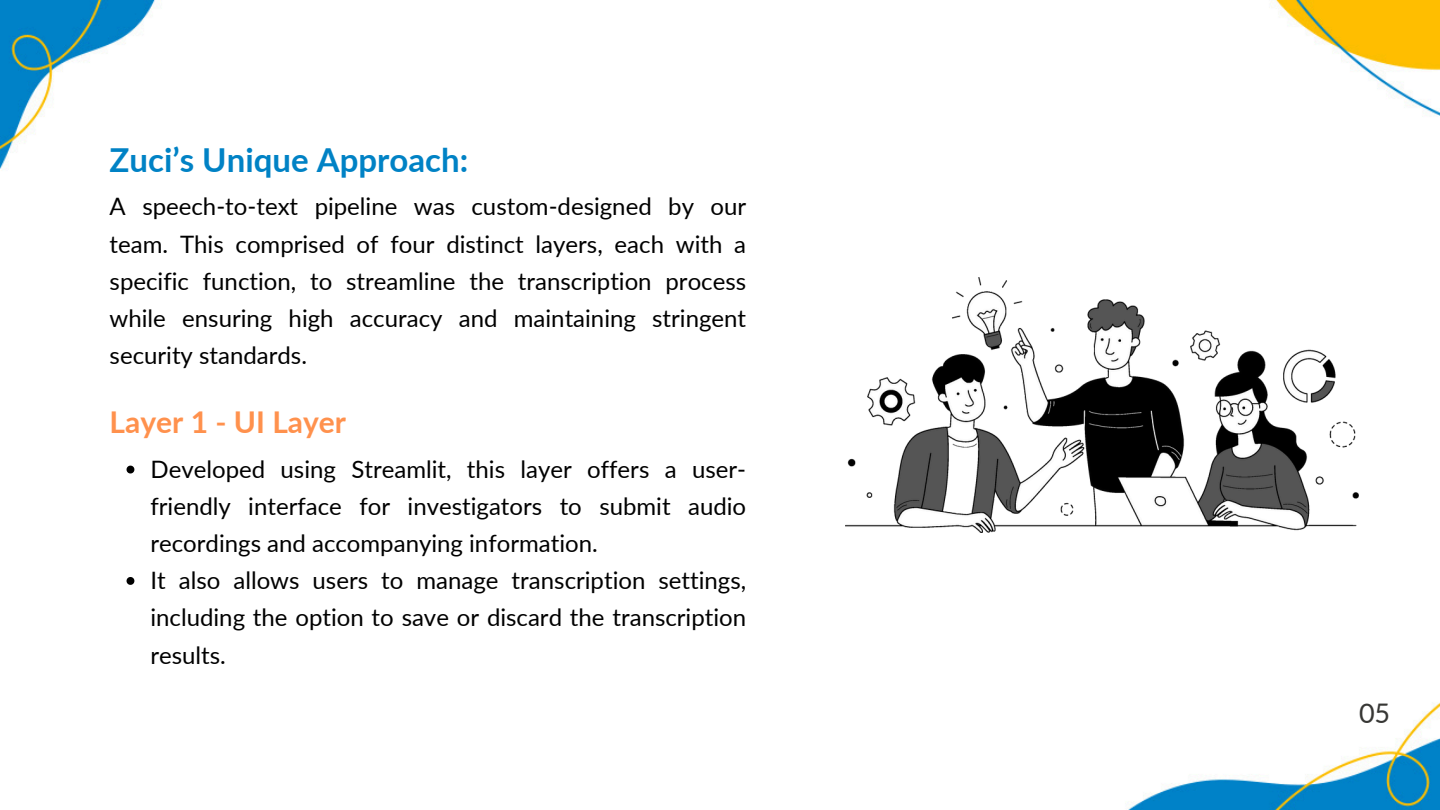
<style>
.page{position:relative;width:1440px;height:810px;background:#fff}
.page>*{position:absolute;margin:0;border:0;box-sizing:border-box;transform-origin:0 0}
.t1{font:700 33px "Lato";color:#0082c5}
.t2{font:700 30px "Lato";color:#ff914d}
.t3{font:27px "Lato";color:#373735}
.t4{font:24px/37.2px "Lato";color:#000;text-align:justify}
</style>
<div class="page">
<img style="left:0;top:0;width:1440px;height:810px">
<img style="left:846px;top:278px;width:513px;height:254px">
<svg style="left:127px;top:466px;width:7px;height:7px"></svg>
<svg style="left:127px;top:577px;width:7px;height:8px"></svg>
<h1 class="t1" style="left:110px;top:139px;width:360px">Zuci’s Unique Approach:</h1>
<p class="t4" style="left:110px;top:188px;width:638px">A speech-to-text pipeline was custom-designed by our team. This comprised of four distinct layers, each with a specific function, to streamline the transcription process while ensuring high accuracy and maintaining stringent security standards.</p>
<p class="t2" style="left:110px;top:404px;width:238px">Layer 1 - UI Layer</p>
<p class="t4" style="left:150px;top:450px;width:597px">Developed using Streamlit, this layer offers a user&shy;friendly interface for investigators to submit audio recordings and accompanying information.</p>
<p class="t4" style="left:150px;top:561px;width:597px">It also allows users to manage transcription settings, including the option to save or discard the transcription results.</p>
<p class="t3" style="left:1359px;top:696px;width:33px">05</p>
</div>
